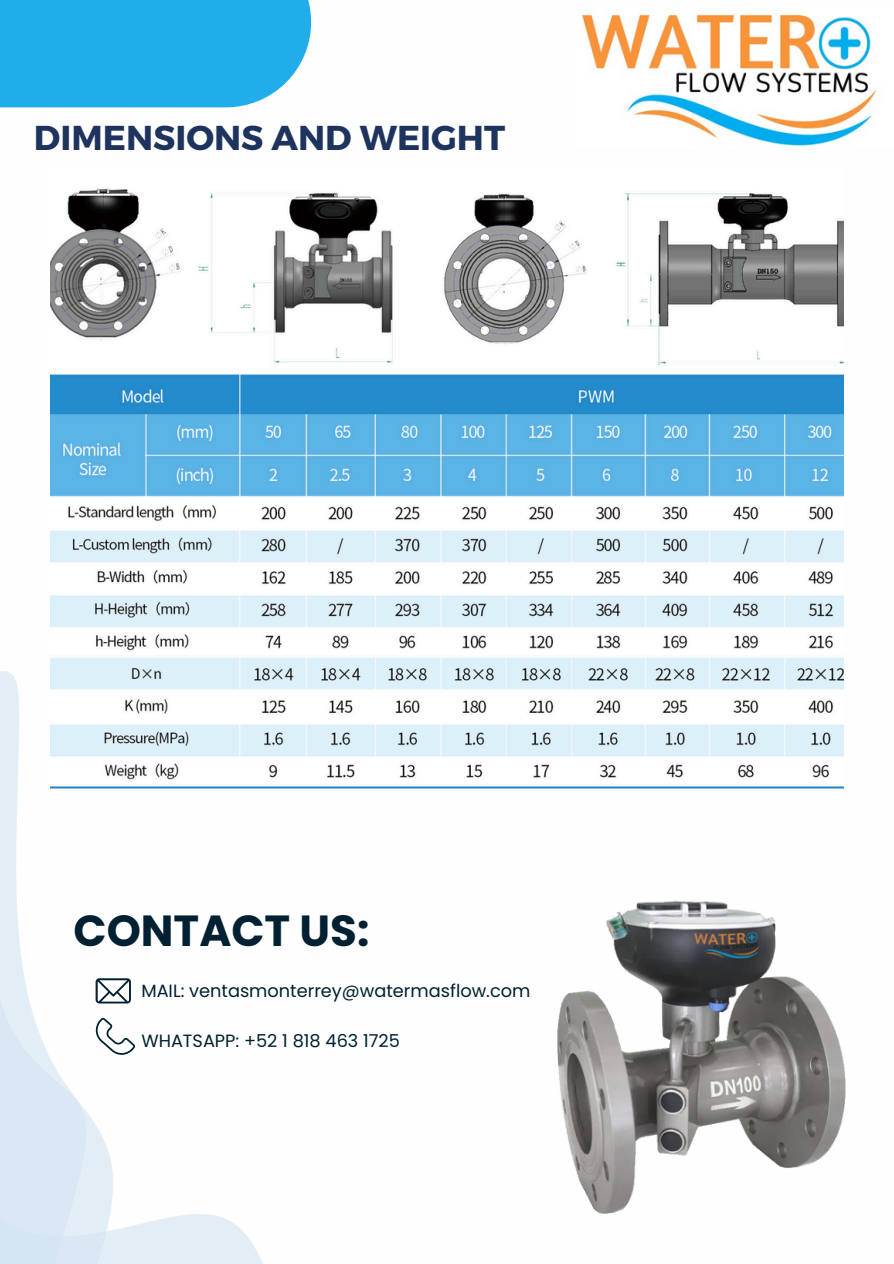
<style>
.page{position:relative;width:894px;height:1264px;background:#fff}
.page>*{position:absolute;margin:0;border:0;box-sizing:border-box;transform-origin:0 0}
.t1{font:700 43.5px "Poppins";color:#012133}
.t2{font:700 34.5px "Montserrat";color:#1e335e}
.t3{font:17.7px "Poppins";color:#012133}
</style>
<div class="page">
<div style="left:0;top:0;width:311px;height:107px;background:#20adea"></div>
<img style="left:581px;top:14px;width:296px;height:132px">
<img style="left:0;top:671px;width:263px;height:592px">
<img style="left:51px;top:188px;width:792px;height:611px">
<img style="left:557px;top:900px;width:289px;height:314px">
<svg style="left:96px;top:978px;width:34px;height:25px"></svg>
<svg style="left:96px;top:1017px;width:39px;height:37px"></svg>
<p class="t2" style="left:34px;top:115px;width:472px">DIMENSIONS AND WEIGHT</p>
<h1 class="t1" style="left:73px;top:899px;width:297px">CONTACT US:</h1>
<h2 class="t3" style="left:141px;top:978px;width:390px">MAIL: ventasmonterrey@watermasflow.com</h2>
<p class="t3" style="left:141px;top:1028px;width:260px">WHATSAPP: +52 1 818 463 1725</p>
</div>
